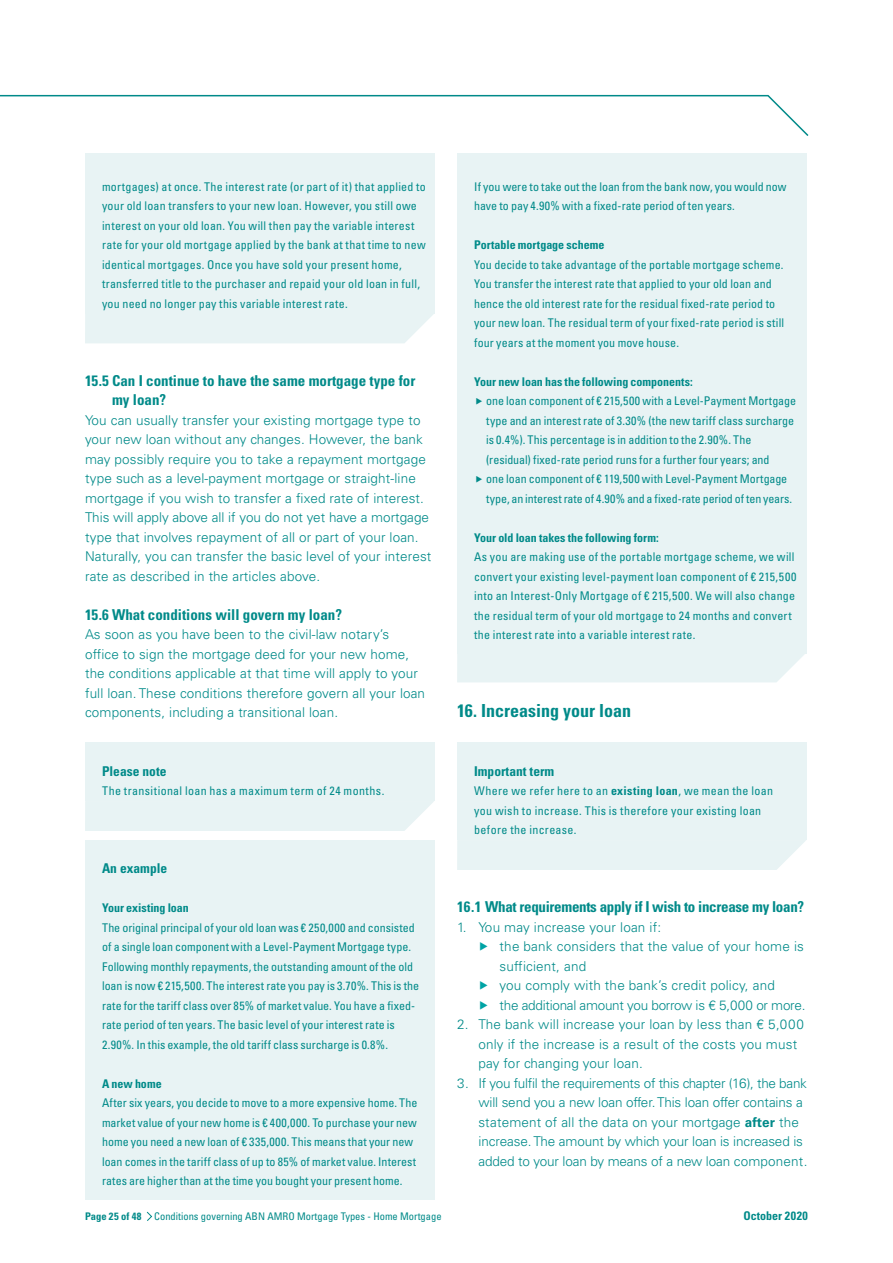
<style>
.page{position:relative;width:893px;height:1263px;background:#fff}
.page>*{position:absolute;margin:0;border:0;box-sizing:border-box;transform-origin:0 0}
.t1{font:700 condensed 18px "Univers LT Std";color:#008a89}
.t2{font:700 condensed 15px/19.5px "Univers LT Std";color:#008a89}
.t3{font:700 condensed 15px "Univers LT Std";letter-spacing:-.02em;color:#008a89}
.t4{font:300 13.5px/19.5px "Univers LT Std";letter-spacing:.01em;color:#008a89}
.t5{font:300 13.5px/19.5px "Univers LT Std";letter-spacing:-.01em;color:#008a89}
.t6{font:300 13.5px "Univers LT Std";letter-spacing:-.02em;color:#008a89}
.t7{font:700 condensed 13.5px "Univers LT Std";color:#008a89}
.t8{font:condensed 12px/19.5px "Univers LT Std";letter-spacing:.01em;color:#008a89}
.t9{font:condensed 12px/19.5px "Univers LT Std";letter-spacing:.03em;color:#008a89}
.t10{font:700 condensed 12px "Univers LT Std";letter-spacing:-.005em;color:#008a89}
.t11{font:condensed 10.5px "Univers LT Std";color:#008a89}
.s1{font-weight:700}
.s2{color:#00a3a5}
</style>
<div class="page">
<svg style="left:0;top:94px;width:809px;height:42px"></svg>
<svg style="left:146px;top:1211px;width:6px;height:10px"></svg>
<div style="left:85px;top:153px;width:349px;height:161px;background:#e8f3f4"></div>
<div style="left:85px;top:314px;width:348px;height:29px;background:#e8f3f4"></div>
<div style="left:85px;top:742px;width:349px;height:59px;background:#e8f3f4"></div>
<div style="left:85px;top:801px;width:349px;height:30px;background:#e8f3f4"></div>
<div style="left:85px;top:840px;width:349px;height:359px;background:#e8f3f4"></div>
<div style="left:457px;top:153px;width:349px;height:500px;background:#e8f3f4"></div>
<div style="left:457px;top:653px;width:349px;height:29px;background:#e8f3f4"></div>
<div style="left:457px;top:742px;width:349px;height:98px;background:#e8f3f4"></div>
<div style="left:457px;top:840px;width:349px;height:30px;background:#e8f3f4"></div>
<p class="t8" style="left:102px;top:176px;width:325px">mortgages) at once. The interest rate (or part of it) that applied to your old loan transfers to your new loan. However, you still owe interest on your old loan. You will then pay the variable interest rate for your old mortgage applied by the bank at that time to new identical mortgages. Once you have sold your present home, transferred title to the purchaser and repaid your old loan in full, you need no longer pay this variable interest rate.</p>
<p class="t2" style="left:112px;top:370px;width:305px;text-indent:-27px">15.5 Can I continue to have the same mortgage type for my loan?</p>
<p class="t4" style="left:85px;top:410px;width:348px">You can usually transfer your existing mortgage type to your new loan without any changes. However, the bank may possibly require you to take a repayment mortgage type such as a level-payment mortgage or straight-line mortgage if you wish to transfer a fixed rate of interest.<br>This will apply above all if you do not yet have a mortgage type that involves repayment of all or part of your loan.<br>Naturally, you can transfer the basic level of your interest rate as described in the articles above.</p>
<p class="t2" style="left:85px;top:604px;width:258px">15.6 What conditions will govern my loan?</p>
<p class="t4" style="left:85px;top:624px;width:342px">As soon as you have been to the civil-law notary’s office to sign the mortgage deed for your new home, the conditions applicable at that time will apply to your full loan. These conditions therefore govern all your loan components, including a transitional loan.</p>
<p class="t7" style="left:102px;top:762px;width:66px">Please note</p>
<p class="t9" style="left:102px;top:781px;width:284px">The transitional loan has a maximum term of 24 months.</p>
<p class="t7" style="left:102px;top:860px;width:67px">An example</p>
<p class="t10" style="left:102px;top:900px;width:88px">Your existing loan</p>
<p class="t8" style="left:102px;top:917px;width:319px">The original principal of your old loan was € 250,000 and consisted of a single loan component with a Level-Payment Mortgage type.<br>Following monthly repayments, the outstanding amount of the old loan is now € 215,500. The interest rate you pay is 3.70%. This is the rate for the tariff class over 85% of market value. You have a fixed&shy;rate period of ten years. The basic level of your interest rate is 2.90%. In this example, the old tariff class surcharge is 0.8%.</p>
<p class="t10" style="left:102px;top:1076px;width:61px">A new home</p>
<p class="t8" style="left:102px;top:1093px;width:317px">After six years, you decide to move to a more expensive home. The market value of your new home is € 400,000. To purchase your new home you need a new loan of € 335,000. This means that your new loan comes in the tariff class of up to 85% of market value. Interest rates are higher than at the time you bought your present home.</p>
<p class="t8" style="left:474px;top:176px;width:314px">If you were to take out the loan from the bank now, you would now have to pay 4.90% with a fixed-rate period of ten years.</p>
<p class="t10" style="left:474px;top:237px;width:132px">Portable mortgage scheme</p>
<p class="t8" style="left:474px;top:254px;width:312px">You decide to take advantage of the portable mortgage scheme.<br>You transfer the interest rate that applied to your old loan and hence the old interest rate for the residual fixed-rate period to your new loan. The residual term of your fixed-rate period is still four years at the moment you move house.</p>
<p class="t10" style="left:474px;top:374px;width:220px">Your new loan has the following components:</p>
<p class="t8" style="left:486px;top:391px;width:311px">one loan component of € 215,500 with a Level-Payment Mortgage type and an interest rate of 3.30% (the new tariff class surcharge is 0.4%). This percentage is in addition to the 2.90%. The (residual) fixed-rate period runs for a further four years; and<br>one loan component of € 119,500 with Level-Payment Mortgage type, an interest rate of 4.90% and a fixed-rate period of ten years.</p>
<p class="t10" style="left:474px;top:530px;width:186px">Your old loan takes the following form:</p>
<p class="t8" style="left:474px;top:547px;width:324px">As you are making use of the portable mortgage scheme, we will convert your existing level-payment loan component of € 215,500 into an Interest-Only Mortgage of € 215,500. We will also change the residual term of your old mortgage to 24 months and convert the interest rate into a variable interest rate.</p>
<h1 class="t1" style="left:457px;top:700px;width:176px">16. Increasing your loan</h1>
<p class="t7" style="left:474px;top:762px;width:82px">Important term</p>
<p class="t9" style="left:474px;top:781px;width:300px">Where we refer here to an <span class="s1">existing loan</span>, we mean the loan you wish to increase. This is therefore your existing loan before the increase.</p>
<p class="t3" style="left:457px;top:897px;width:349px">16.1 What requirements apply if I wish to increase my loan?</p>
<p class="t4" style="left:457px;top:917px;width:206px">1. You may increase your loan if:</p>
<p class="t4" style="left:478px;top:936px;width:327px"><span class="s2">▶</span> the bank considers that the value of your home is</p>
<p class="t4" style="left:500px;top:956px;width:88px">sufficient, and</p>
<p class="t4" style="left:478px;top:975px;width:298px"><span class="s2">▶</span> you comply with the bank’s credit policy, and</p>
<p class="t6" style="left:478px;top:997px;width:329px"><span class="s2">▶</span> the additional amount you borrow is € 5,000 or more.</p>
<p class="t4" style="left:478px;top:1014px;width:327px;text-indent:-21px">2. The bank will increase your loan by less than € 5,000 only if the increase is a result of the costs you must pay for changing your loan.</p>
<p class="t5" style="left:478px;top:1073px;width:330px;text-indent:-21px">3. If you fulfil the requirements of this chapter (16), the bank will send you a new loan offer. This loan offer contains a statement of all the data on your mortgage <span class="s1">after</span> the increase. The amount by which your loan is increased is added to your loan by means of a new loan component.</p>
<p class="t11" style="left:85px;top:1209px;width:358px"><span class="s1">Page 25 of 48</span> Conditions governing ABN AMRO Mortgage Types - Home Mortgage</p>
<p class="t10" style="left:743px;top:1208px;width:66px">October 2020</p>
</div>
